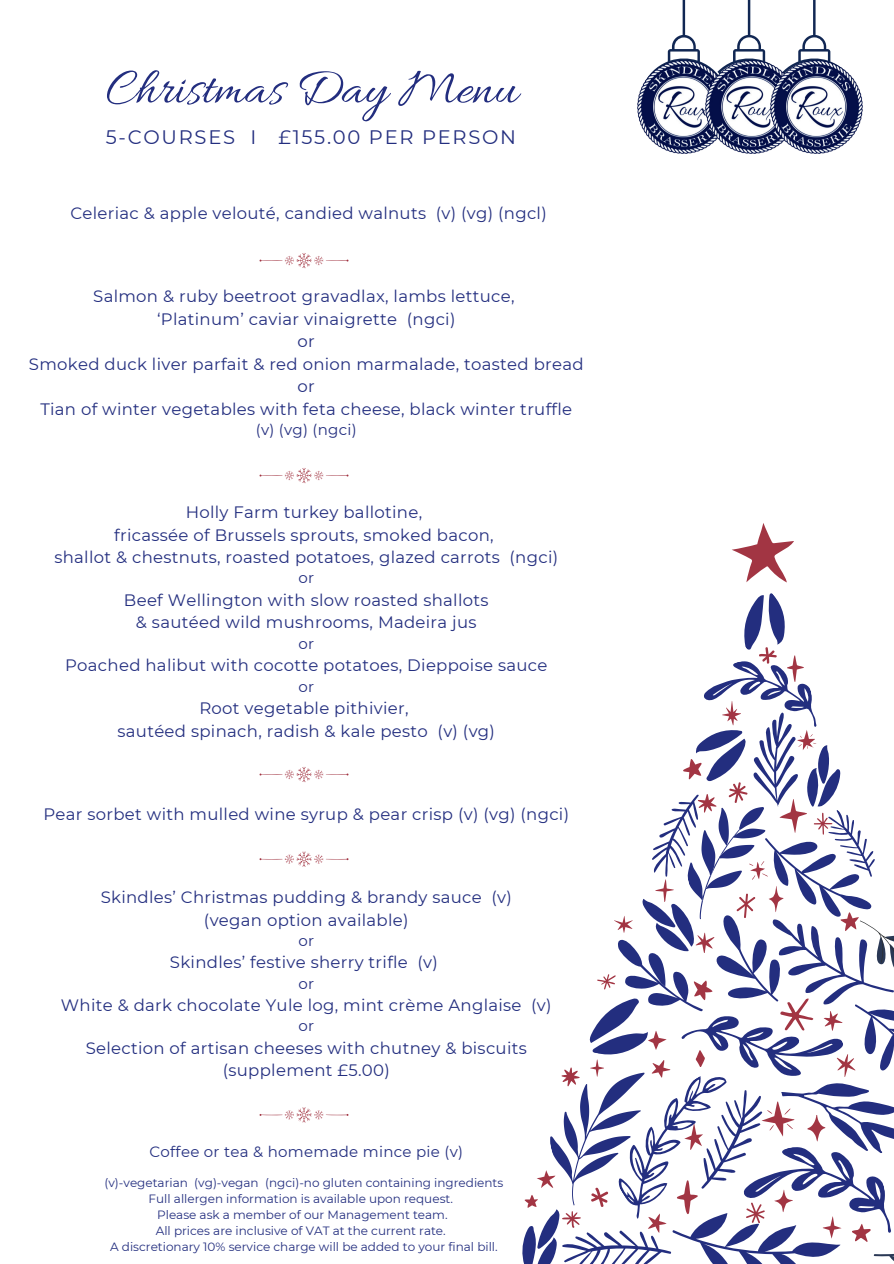
<style>
.page{position:relative;width:894px;height:1264px;background:#fff}
.page>*{position:absolute;margin:0;border:0;box-sizing:border-box;transform-origin:0 0}
.t1{font:52.5px "Allura";color:#232e7f}
.t2{font:19.5px "Montserrat";letter-spacing:.09em;color:#232e7f}
.t3{font:16.5px/22.5px "Montserrat";letter-spacing:.02em;color:#232e7f;text-align:center}
.t4{font:15px "Montserrat";letter-spacing:.02em;color:#232e7f}
.t5{font:12px/16px "Montserrat";color:#232e7f;text-align:center}
</style>
<div class="page">
<svg style="left:732px;top:523px;width:61px;height:59px"></svg>
<svg style="left:522px;top:593px;width:371px;height:670px"></svg>
<svg style="left:667px;top:0;width:196px;height:115px"></svg>
<img style="left:637px;top:61px;width:68px;height:92px">
<img style="left:705px;top:61px;width:65px;height:92px">
<img style="left:770px;top:61px;width:92px;height:92px">
<svg style="left:259px;top:468px;width:89px;height:15px"></svg>
<svg style="left:259px;top:253px;width:89px;height:15px"></svg>
<svg style="left:259px;top:767px;width:89px;height:15px"></svg>
<svg style="left:259px;top:851px;width:89px;height:15px"></svg>
<svg style="left:259px;top:1107px;width:89px;height:15px"></svg>
<h1 class="t1" style="left:106px;top:59px;width:413px">Christmas Day Menu</h1>
<p class="t2" style="left:106px;top:123px;width:411px">5-COURSES I £155.00 PER PERSON</p>
<p class="t3" style="left:70px;top:201px;width:477px">Celeriac &amp; apple velouté, candied walnuts (v) (vg) (ngcl)</p>
<p class="t3" style="left:29px;top:284px;width:556px">Salmon &amp; ruby beetroot gravadlax, lambs lettuce,<br>‘Platinum’ caviar vinaigrette (ngci)<br>or<br>Smoked duck liver parfait &amp; red onion marmalade, toasted bread or<br>Tian of winter vegetables with feta cheese, black winter truffle</p>
<p class="t4" style="left:256px;top:419px;width:102px">(v) (vg) (ngci)</p>
<p class="t3" style="left:54px;top:500px;width:505px">Holly Farm turkey ballotine,<br>fricassée of Brussels sprouts, smoked bacon,<br>shallot &amp; chestnuts, roasted potatoes, glazed carrots (ngci)</p>
<p class="t4" style="left:298px;top:568px;width:17px">or</p>
<p class="t3" style="left:124px;top:588px;width:366px">Beef Wellington with slow roasted shallots &amp; sautéed wild mushrooms, Madeira jus</p>
<p class="t4" style="left:298px;top:633px;width:17px">or</p>
<p class="t3" style="left:65px;top:653px;width:483px">Poached halibut with cocotte potatoes, Dieppoise sauce</p>
<p class="t4" style="left:298px;top:676px;width:17px">or</p>
<p class="t3" style="left:117px;top:696px;width:379px">Root vegetable pithivier,<br>sautéed spinach, radish &amp; kale pesto (v) (vg)</p>
<p class="t3" style="left:43px;top:802px;width:527px">Pear sorbet with mulled wine syrup &amp; pear crisp (v) (vg) (ngci)</p>
<p class="t3" style="left:101px;top:885px;width:412px">Skindles’ Christmas pudding &amp; brandy sauce (v) (vegan option available)</p>
<p class="t4" style="left:298px;top:930px;width:17px">or</p>
<p class="t3" style="left:170px;top:950px;width:269px">Skindles’ festive sherry trifle (v)</p>
<p class="t4" style="left:298px;top:973px;width:17px">or</p>
<p class="t3" style="left:61px;top:993px;width:492px">White &amp; dark chocolate Yule log, mint crème Anglaise (v)</p>
<p class="t4" style="left:298px;top:1015px;width:17px">or</p>
<p class="t3" style="left:86px;top:1036px;width:442px">Selection of artisan cheeses with chutney &amp; biscuits (supplement £5.00)</p>
<p class="t4" style="left:149px;top:1141px;width:315px">Coffee or tea &amp; homemade mince pie (v)</p>
<p class="t5" style="left:104px;top:1174px;width:400px">(v)-vegetarian (vg)-vegan (ngci)-no gluten containing ingredients Full allergen information is available upon request.<br>Please ask a member of our Management team.<br>All prices are inclusive of VAT at the current rate.<br>A discretionary 10% service charge will be added to your final bill.</p>
</div>
